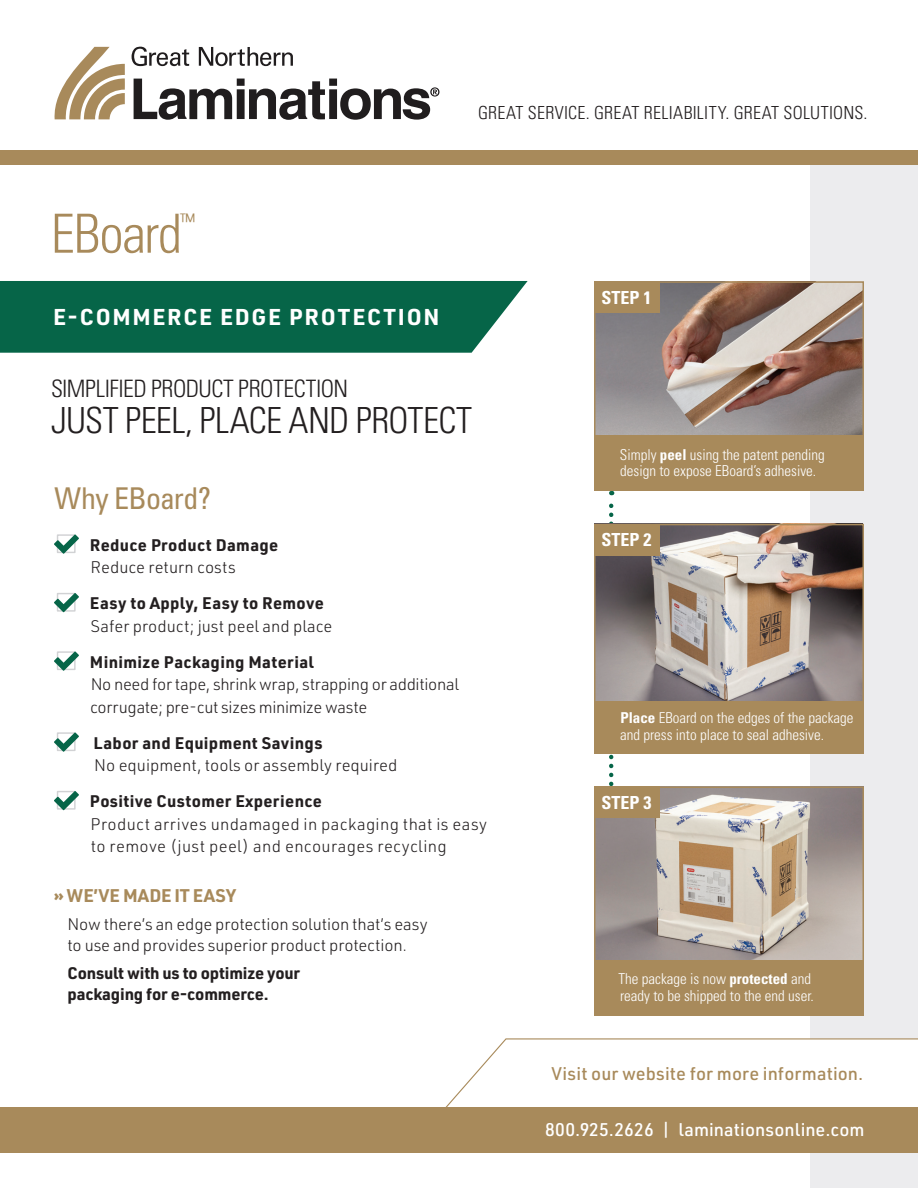
<style>
.page{position:relative;width:918px;height:1188px;background:#fff}
.page>*{position:absolute;margin:0;border:0;box-sizing:border-box;transform-origin:0 0}
.t1{font:300 condensed 54px "Univers";letter-spacing:-.02em;color:#a88a5b}
.t2{font:300 condensed 36px "Univers";letter-spacing:-.02em;color:#231f20}
.t3{font:condensed 30px "Univers";letter-spacing:-.025em;color:#a88a5b}
.t4{font:300 condensed 24px "Univers";letter-spacing:-.02em;color:#231f20}
.t5{font:700 22.5px "URWDIN";letter-spacing:.075em;color:#fff}
.t6{font:300 condensed 20.1px "Univers";color:#a88a5b}
.t7{font:300 condensed 18px "Univers";letter-spacing:.01em;color:#231f20}
.t8{font:500 18px "URWDIN";letter-spacing:.005em;color:#fff}
.t9{font:500 18px "URWDIN";letter-spacing:.005em;color:#a88a5b}
.t10{font:700 18px "URWDIN";letter-spacing:.01em;color:#a88a5b}
.t11{font:700 condensed 18px "Univers";color:#fff}
.t12{font:300 16.5px/21px "URWDIN";color:#231f20}
.t13{font:700 16.5px "URWDIN";letter-spacing:.02em;color:#231f20}
.t14{font:300 16.5px/22.5px "URWDIN";letter-spacing:.02em;color:#231f20}
.t15{font:300 16.5px/22.5px "URWDIN";letter-spacing:-.02em;color:#231f20}
.t16{font:700 16.5px/21px "URWDIN";letter-spacing:-.01em;color:#231f20}
.t17{font:300 condensed 15px/16.5px "Univers";color:#fff}
.s1{font-weight:900}
.s2{font-weight:700}
</style>
<div class="page">
<svg style="left:609px;top:491px;width:4px;height:296px"></svg>
<div style="left:810px;top:162px;width:108px;height:1026px;background:#ececee"></div>
<div style="left:0;top:150px;width:918px;height:15px;background:#a88a5b"></div>
<svg style="left:54px;top:47px;width:71px;height:72px"></svg>
<svg style="left:134px;top:79px;width:306px;height:41px"></svg>
<svg style="left:132px;top:47px;width:57px;height:19px"></svg>
<svg style="left:199px;top:47px;width:94px;height:19px"></svg>
<img style="left:597px;top:284px;width:264px;height:151px">
<div style="left:594px;top:281px;width:270px;height:210px;border:2px solid #a88a5b"></div>
<img style="left:597px;top:790px;width:264px;height:170px">
<div style="left:594px;top:787px;width:270px;height:229px;border:2px solid #a88a5b"></div>
<img style="left:597px;top:527px;width:264px;height:175px">
<div style="left:594px;top:524px;width:270px;height:218px;border:2px solid #a88a5b"></div>
<div style="left:594px;top:435px;width:270px;height:56px;background:#a88a5b"></div>
<div style="left:594px;top:960px;width:270px;height:56px;background:#a88a5b"></div>
<div style="left:594px;top:702px;width:270px;height:52px;background:#a88a5b"></div>
<div style="left:594px;top:524px;width:65px;height:32px;background:#a88a5b"></div>
<div style="left:594px;top:787px;width:65px;height:31px;background:#a88a5b"></div>
<div style="left:594px;top:281px;width:65px;height:32px;background:#a88a5b"></div>
<div style="left:0;top:1107px;width:918px;height:46px;background:#a88a5b"></div>
<svg style="left:54px;top:534px;width:25px;height:20px"></svg>
<svg style="left:54px;top:593px;width:25px;height:20px"></svg>
<svg style="left:54px;top:651px;width:25px;height:20px"></svg>
<svg style="left:54px;top:732px;width:25px;height:20px"></svg>
<svg style="left:54px;top:791px;width:25px;height:20px"></svg>
<div style="left:0;top:281px;width:528px;height:72px;background:#066548"></div>
<svg style="left:445px;top:1038px;width:473px;height:69px"></svg>
<h1 class="t1" style="left:51px;top:201px;width:133px">EBoard</h1>
<h3 class="t6" style="left:180px;top:209px;width:16px">™</h3>
<h3 class="t5" style="left:53px;top:302px;width:388px">E-COMMERCE EDGE PROTECTION</h3>
<p class="t7" style="left:478px;top:102px;width:391px">GREAT SERVICE. GREAT RELIABILITY. GREAT SOLUTIONS.</p>
<p class="t11" style="left:602px;top:286px;width:52px">STEP 1</p>
<h3 class="t4" style="left:51px;top:374px;width:299px">SIMPLIFIED PRODUCT PROTECTION</h3>
<h2 class="t2" style="left:51px;top:399px;width:423px">JUST PEEL, PLACE AND PROTECT</h2>
<h3 class="t3" style="left:55px;top:479px;width:158px">Why EBoard?</h3>
<p class="t13" style="left:90px;top:533px;width:190px">Reduce Product Damage</p>
<p class="t12" style="left:91px;top:556px;width:147px">Reduce return costs</p>
<p class="t13" style="left:90px;top:592px;width:235px">Easy to Apply, Easy to Remove</p>
<p class="t12" style="left:90px;top:615px;width:244px">Safer product; just peel and place</p>
<p class="t13" style="left:90px;top:650px;width:225px">Minimize Packaging Material</p>
<p class="t15" style="left:90px;top:673px;width:370px">No need for tape, shrink wrap, strapping or additional corrugate; pre-cut sizes minimize waste</p>
<p class="t13" style="left:94px;top:731px;width:231px">Labor and Equipment Savings</p>
<p class="t12" style="left:94px;top:754px;width:305px">No equipment, tools or assembly required</p>
<p class="t13" style="left:90px;top:790px;width:234px">Positive Customer Experience</p>
<p class="t14" style="left:91px;top:812px;width:398px">Product arrives undamaged in packaging that is easy to remove (just peel) and encourages recycling</p>
<p class="t10" style="left:54px;top:883px;width:183px"><span class="s1">»</span> WE’VE MADE IT EASY</p>
<p class="t12" style="left:68px;top:913px;width:362px">Now there’s an edge protection solution that’s easy to use and provides superior product protection.</p>
<p class="t16" style="left:68px;top:962px;width:234px">Consult with us to optimize your packaging for e-commerce.</p>
<p class="t17" style="left:620px;top:446px;width:206px">Simply <span class="s2">peel</span> using the patent pending design to expose EBoard’s adhesive.</p>
<p class="t11" style="left:602px;top:529px;width:52px">STEP 2</p>
<p class="t17" style="left:620px;top:710px;width:235px"><span class="s2">Place</span> EBoard on the edges of the package and press into place to seal adhesive.</p>
<p class="t11" style="left:602px;top:792px;width:52px">STEP 3</p>
<p class="t17" style="left:619px;top:971px;width:197px">The package is now <span class="s2">protected</span> and ready to be shipped to the end user.</p>
<p class="t9" style="left:552px;top:1061px;width:313px">Visit our website for more information.</p>
<p class="t8" style="left:545px;top:1118px;width:321px">800.925.2626 | laminationsonline.com</p>
</div>
